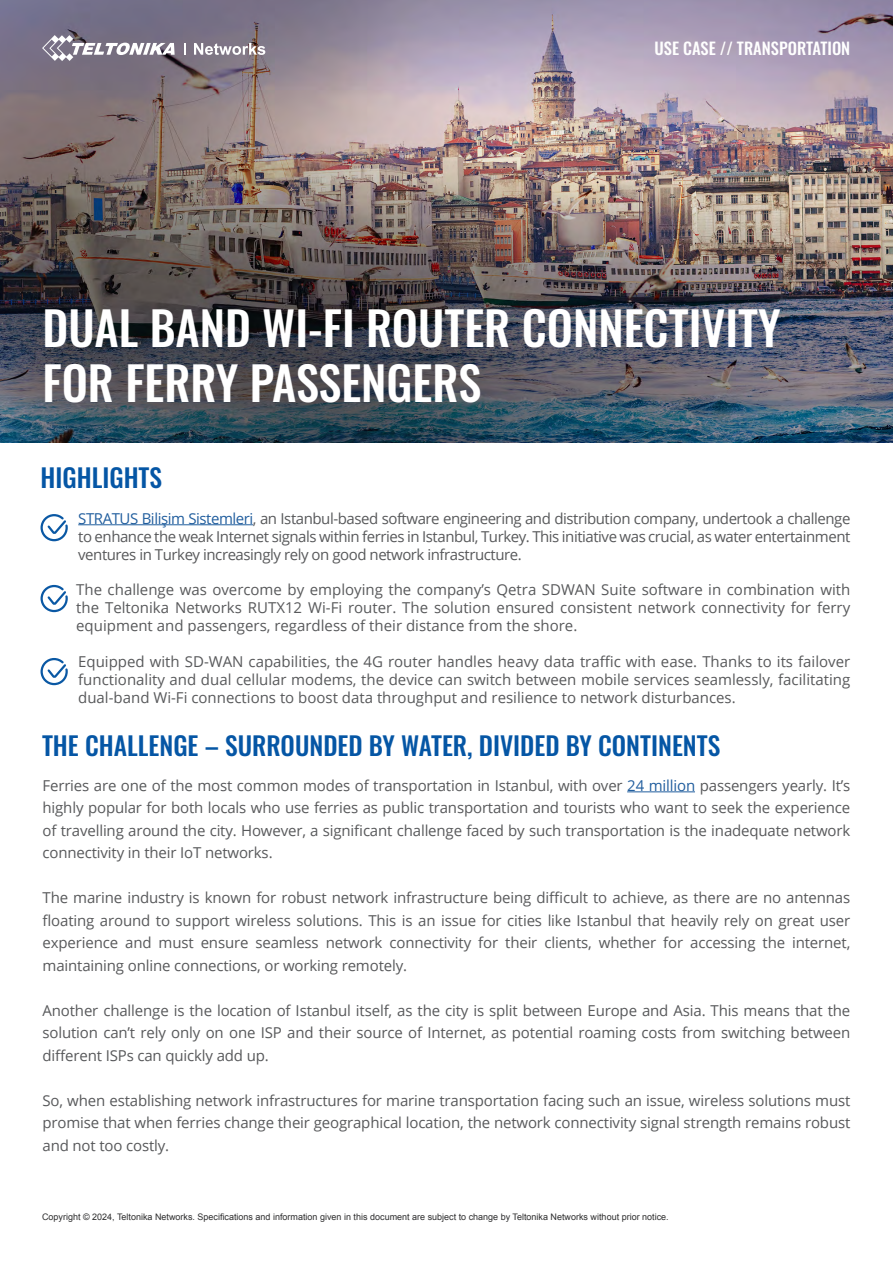
<style>
.page{position:relative;width:893px;height:1263px;background:#fff}
.page>*{position:absolute;margin:0;border:0;box-sizing:border-box;transform-origin:0 0}
.t1{font:500 46.5px/55.5px "Oswald";color:#fff}
.t2{font:500 25.5px "Oswald";color:#0556a5}
.t3{font:500 16.5px "Oswald";color:#fff}
.t4{font:15px/22.5px "Open Sans";letter-spacing:-.01em;color:#58595b;text-align:justify}
.t5{font:9px "Arial";color:#2e2e2f}
.s1{color:#215e9e}
</style>
<div class="page">
<img style="left:0;top:0;width:893px;height:443px">
<hr style="left:627px;top:791px;width:68px;height:1px;background:#215e9e">
<svg style="left:42px;top:35px;width:133px;height:26px"></svg>
<svg style="left:184px;top:43px;width:2px;height:12px"></svg>
<svg style="left:194px;top:43px;width:71px;height:12px"></svg>
<hr style="left:78px;top:524px;width:175px;height:1px;background:#215e9e">
<svg style="left:40px;top:514px;width:28px;height:28px"></svg>
<svg style="left:40px;top:584px;width:28px;height:29px"></svg>
<svg style="left:40px;top:658px;width:28px;height:28px"></svg>
<p class="t3" style="left:655px;top:40px;width:197px">USE CASE // TRANSPORTATION</p>
<h1 class="t1" style="left:43px;top:303px;width:740px">DUAL BAND WI-FI ROUTER CONNECTIVITY<br>FOR FERRY PASSENGERS</h1>
<h2 class="t2" style="left:41px;top:465px;width:123px">HIGHLIGHTS</h2>
<p class="t4" style="left:78px;top:509px;width:774px;line-height:18px"><span class="s1">STRATUS Bilişim Sistemleri</span>, an Istanbul-based software engineering and distribution company, undertook a challenge to enhance the weak Internet signals within ferries in Istanbul, Turkey. This initiative was crucial, as water entertainment ventures in Turkey increasingly rely on good network infrastructure.</p>
<p class="t4" style="left:76px;top:580px;width:776px;line-height:18px">The challenge was overcome by employing the company’s Qetra SDWAN Suite software in combination with the Teltonika Networks RUTX12 Wi-Fi router. The solution ensured consistent network connectivity for ferry equipment and passengers, regardless of their distance from the shore.</p>
<p class="t4" style="left:78px;top:652px;width:774px;line-height:18px">Equipped with SD-WAN capabilities, the 4G router handles heavy data traffic with ease. Thanks to its failover functionality and dual cellular modems, the device can switch between mobile services seamlessly, facilitating dual-band Wi-Fi connections to boost data throughput and resilience to network disturbances.</p>
<h2 class="t2" style="left:42px;top:732px;width:680px">THE CHALLENGE – SURROUNDED BY WATER, DIVIDED BY CONTINENTS</h2>
<p class="t4" style="left:43px;top:774px;width:809px">Ferries are one of the most common modes of transportation in Istanbul, with over <span class="s1">24 million</span> passengers yearly. It’s highly popular for both locals who use ferries as public transportation and tourists who want to seek the experience of travelling around the city. However, a significant challenge faced by such transportation is the inadequate network connectivity in their IoT networks.</p>
<p class="t4" style="left:43px;top:886px;width:809px">The marine industry is known for robust network infrastructure being difficult to achieve, as there are no antennas floating around to support wireless solutions. This is an issue for cities like Istanbul that heavily rely on great user experience and must ensure seamless network connectivity for their clients, whether for accessing the internet, maintaining online connections, or working remotely.</p>
<p class="t4" style="left:43px;top:999px;width:809px">Another challenge is the location of Istanbul itself, as the city is split between Europe and Asia. This means that the solution can’t rely only on one ISP and their source of Internet, as potential roaming costs from switching between different ISPs can quickly add up.</p>
<p class="t4" style="left:43px;top:1089px;width:809px">So, when establishing network infrastructures for marine transportation facing such an issue, wireless solutions must promise that when ferries change their geographical location, the network connectivity signal strength remains robust and not too costly.</p>
<p class="t5" style="left:42px;top:1211px;width:628px">Copyright © 2024, Teltonika Networks. Specifications and information given in this document are subject to change by Teltonika Networks without prior notice.</p>
</div>
